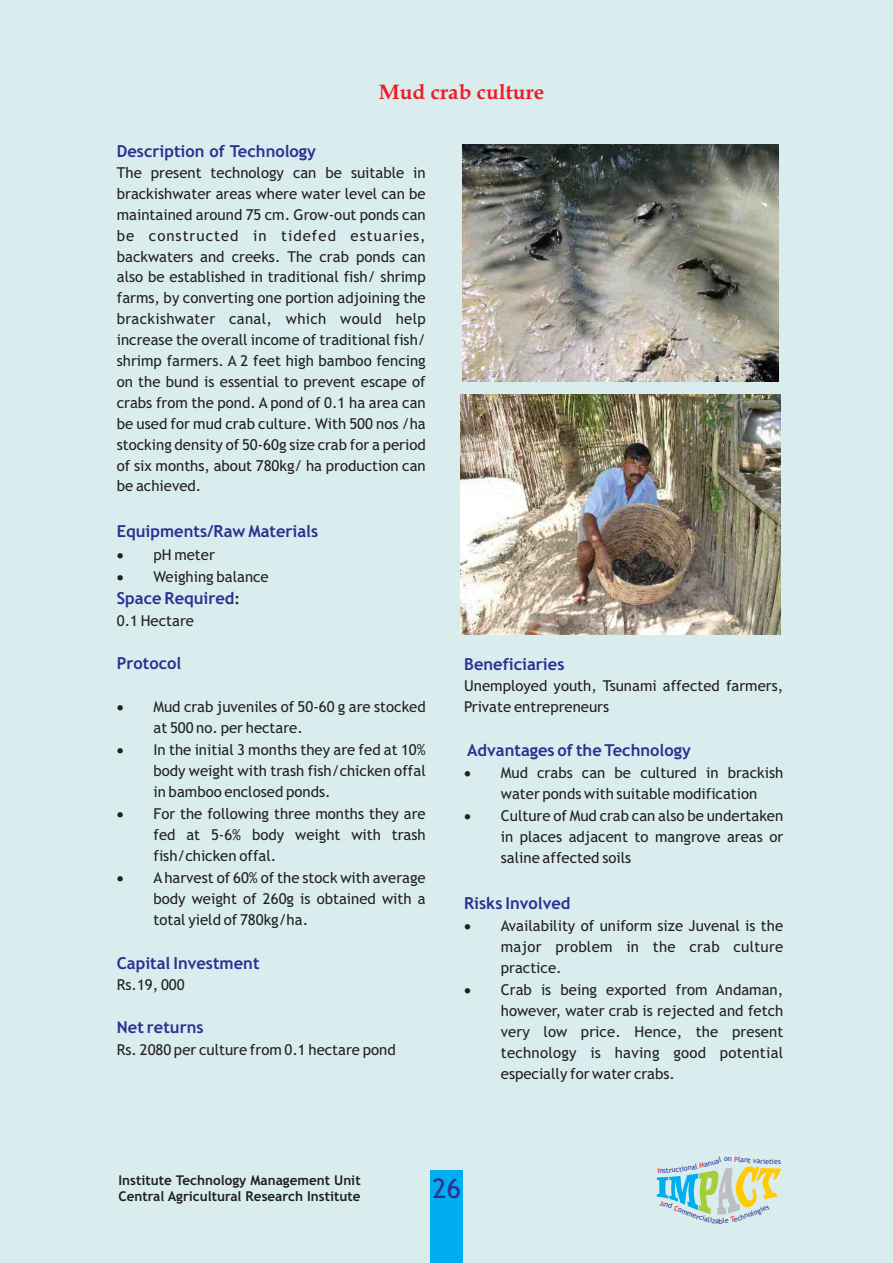
<style>
.page{position:relative;width:893px;height:1263px;background:#d9edef}
.page>*{position:absolute;margin:0;border:0;box-sizing:border-box;transform-origin:0 0}
.t1{font:27px "Trebuchet MS";color:#2e3092}
.t2{font:700 21px "Book Antiqua";color:#ed1c24}
.t3{font:700 16.5px "Trebuchet MS";color:#2e3092}
.t4{font:15px/20.9px "Trebuchet MS";color:#231f20}
.t5{font:15px "Symbol";color:#231f20}
.t6{font:700 13.5px/15.8px "Trebuchet MS";color:#231f20}
.t7{font:7.2px "Trebuchet MS";color:#2e3092}
.s1{font-size:15px;color:#231f20}
</style>
<div class="page">
<img style="left:462px;top:144px;width:316px;height:237px">
<img style="left:460px;top:395px;width:320px;height:239px">
<div style="left:430px;top:1170px;width:33px;height:93px;background:#00aeef"></div>
<svg style="left:657px;top:1166px;width:124px;height:49px"></svg>
<p class="t3" style="left:117px;top:144px;width:201px">Description of Technology</p>
<h2 class="t2" style="left:379px;top:84px;width:167px">Mud crab culture</h2>
<p class="t4" style="left:117px;top:163px;width:310px;text-align:justify">The present technology can be suitable in brackishwater areas where water level can be maintained around 75 cm. Grow-out ponds can be constructed in tidefed estuaries, backwaters and creeks. The crab ponds can also be established in traditional fish/ shrimp farms, by converting one portion adjoining the brackishwater canal, which would help increase the overall income of traditional fish/ shrimp farmers. A 2 feet high bamboo fencing on the bund is essential to prevent escape of crabs from the pond. A pond of 0.1 ha area can be used for mud crab culture. With 500 nos /ha stocking density of 50-60g size crab for a period of six months, about 780kg/ ha production can be achieved.</p>
<p class="t3" style="left:117px;top:525px;width:203px">Equipments/Raw Materials</p>
<p class="t4" style="left:153px;top:544px;width:117px;line-height:22px">pH meter<br>Weighing balance</p>
<p class="t4" style="left:117px;top:611px;width:79px">0.1 Hectare</p>
<p class="t3" style="left:117px;top:592px;width:125px">Space Required<span class="s1">:</span></p>
<p class="t3" style="left:117px;top:657px;width:66px">Protocol</p>
<p class="t5" style="left:117px;top:702px;width:8px">•</p>
<p class="t5" style="left:117px;top:745px;width:8px">•</p>
<p class="t5" style="left:117px;top:809px;width:8px">•</p>
<p class="t5" style="left:117px;top:873px;width:8px">•</p>
<p class="t4" style="left:153px;top:698px;width:274px;line-height:21.3px">Mud crab juveniles of 50-60 g are stocked at 500 no. per hectare.<br>In the initial 3 months they are fed at 10% body weight with trash fish/chicken offal in bamboo enclosed ponds.<br>For the following three months they are fed at 5-6% body weight with trash fish/chicken offal.<br>Aharvest of 60% of the stock with average body weight of 260g is obtained with a total yield of 780kg/ha.</p>
<p class="t3" style="left:117px;top:956px;width:144px">Capital Investment</p>
<p class="t4" style="left:117px;top:975px;width:69px">Rs.19, 000</p>
<p class="t3" style="left:117px;top:1021px;width:88px">Net returns</p>
<p class="t4" style="left:117px;top:1040px;width:281px">Rs. 2080 per culture from 0.1 hectare pond</p>
<p class="t3" style="left:464px;top:658px;width:102px">Beneficiaries</p>
<p class="t4" style="left:464px;top:677px;width:321px">Unemployed youth, Tsunami affected farmers,<br>Private entrepreneurs</p>
<p class="t3" style="left:467px;top:744px;width:225px">Advantages of the Technology</p>
<p class="t5" style="left:464px;top:768px;width:8px">•</p>
<p class="t5" style="left:464px;top:811px;width:8px">•</p>
<p class="t4" style="left:501px;top:764px;width:284px">Mud crabs can be cultured in brackish water ponds with suitable modification Culture of Mud crab can also be undertaken in places adjacent to mangrove areas or saline affected soils</p>
<p class="t3" style="left:464px;top:896px;width:108px">Risks Involved</p>
<p class="t5" style="left:464px;top:921px;width:8px">•</p>
<p class="t5" style="left:464px;top:985px;width:8px">•</p>
<p class="t4" style="left:501px;top:917px;width:284px">Availability of uniform size Juvenal is the major problem in the crab culture practice.<br>Crab is being exported from Andaman, however, water crab is rejected and fetch very low price. Hence, the present technology is having good potential especially for water crabs.</p>
<p class="t6" style="left:119px;top:1174px;width:244px">Institute Technology Management Unit<br>Central Agricultural Research Institute</p>
<h1 class="t1" style="left:433px;top:1178px;width:30px">26</h1>
<p class="t7" style="left:738px;top:1156px;width:24px;rotate:4deg">lant va</p>
<p class="t7" style="left:772px;top:1159px;width:8px">ie</p>
</div>
